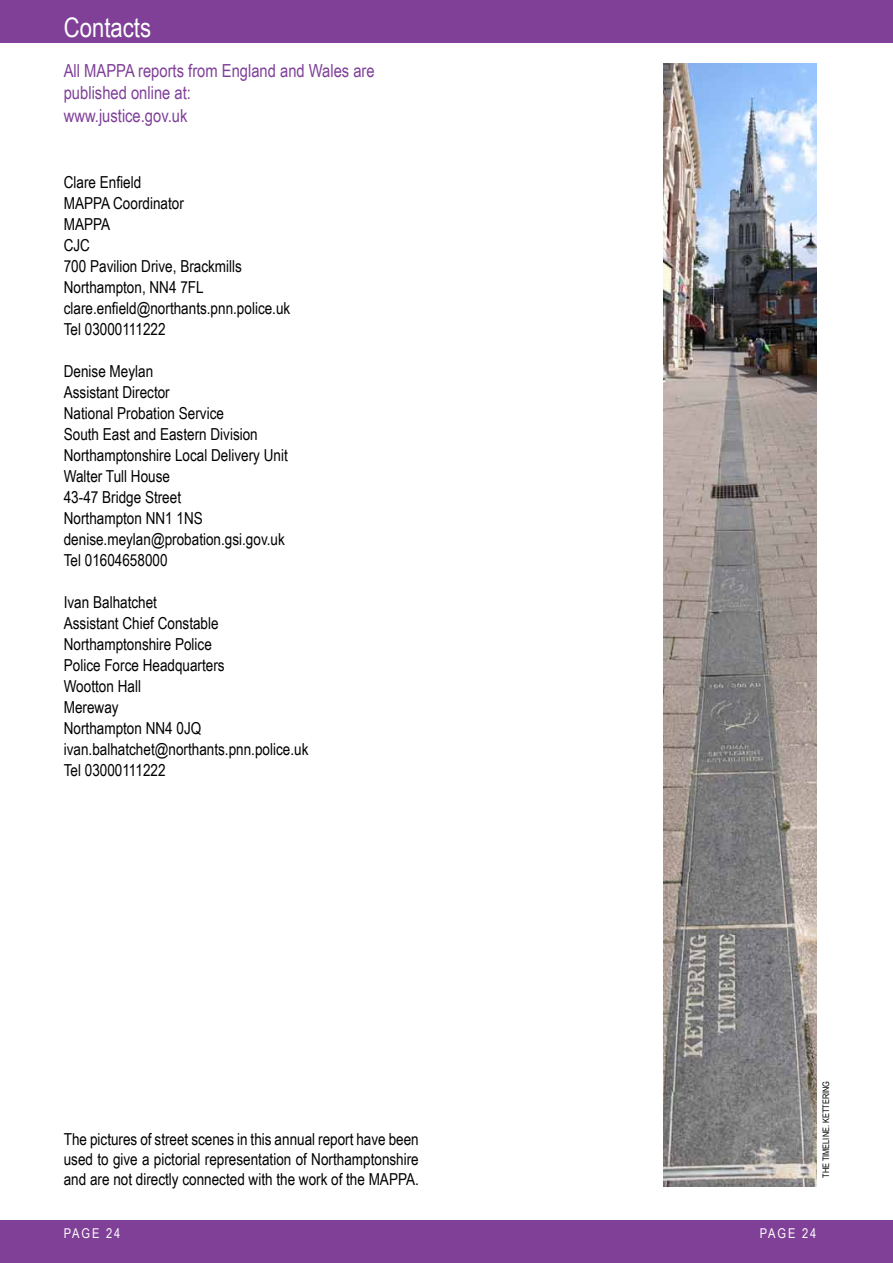
<style>
.page{position:relative;width:893px;height:1263px;background:#fff}
.page>*{position:absolute;margin:0;border:0;box-sizing:border-box;transform-origin:0 0}
.t1{font:27px "Arial Narrow";color:#fff}
.t2{font:18px/22.5px "Arial Narrow";color:#7f3f98}
.t3{font:16.5px/21px "Arial Narrow";color:#000}
.t4{font:13.5px "Arial Narrow";letter-spacing:.14em;color:#fff}
.t5{font:9px "Arial Narrow";color:#000}
</style>
<div class="page">
<img style="left:664px;top:64px;width:152px;height:1122px">
<div style="left:0;top:0;width:893px;height:43px;background:#804098"></div>
<div style="left:0;top:1220px;width:893px;height:43px;background:#804098"></div>
<h1 class="t1" style="left:64px;top:12px;width:89px">Contacts</h1>
<p class="t2" style="left:64px;top:59px;width:312px">All MAPPA reports from England and Wales are published online at:<br>www.justice.gov.uk</p>
<p class="t3" style="left:64px;top:172px;width:228px">Clare Enfield<br>MAPPA Coordinator<br>MAPPA<br>CJC<br>700 Pavilion Drive, Brackmills<br>Northampton, NN4 7FL clare.enfield@northants.pnn.police.uk<br>Tel 03000111222</p>
<p class="t3" style="left:64px;top:361px;width:226px">Denise Meylan<br>Assistant Director<br>National Probation Service<br>South East and Eastern Division<br>Northamptonshire Local Delivery Unit<br>Walter Tull House<br>43-47 Bridge Street<br>Northampton NN1 1NS denise.meylan@probation.gsi.gov.uk<br>Tel 01604658000</p>
<p class="t3" style="left:64px;top:592px;width:246px">Ivan Balhatchet<br>Assistant Chief Constable<br>Northamptonshire Police<br>Police Force Headquarters<br>Wootton Hall<br>Mereway<br>Northampton NN4 0JQ ivan.balhatchet@northants.pnn.police.uk<br>Tel 03000111222</p>
<p class="t3" style="left:64px;top:1129px;width:357px;line-height:19.8px;text-align:justify">The pictures of street scenes in this annual report have been used to give a pictorial representation of Northamptonshire and are not directly connected with the work of the MAPPA.</p>
<p class="t4" style="left:64px;top:1225px;width:58px">PAGE 24</p>
<p class="t5" style="left:821px;top:1178px;width:99px;rotate:-90deg">THE TIMELINE. KETTERING</p>
<p class="t4" style="left:760px;top:1225px;width:58px">PAGE 24</p>
</div>
